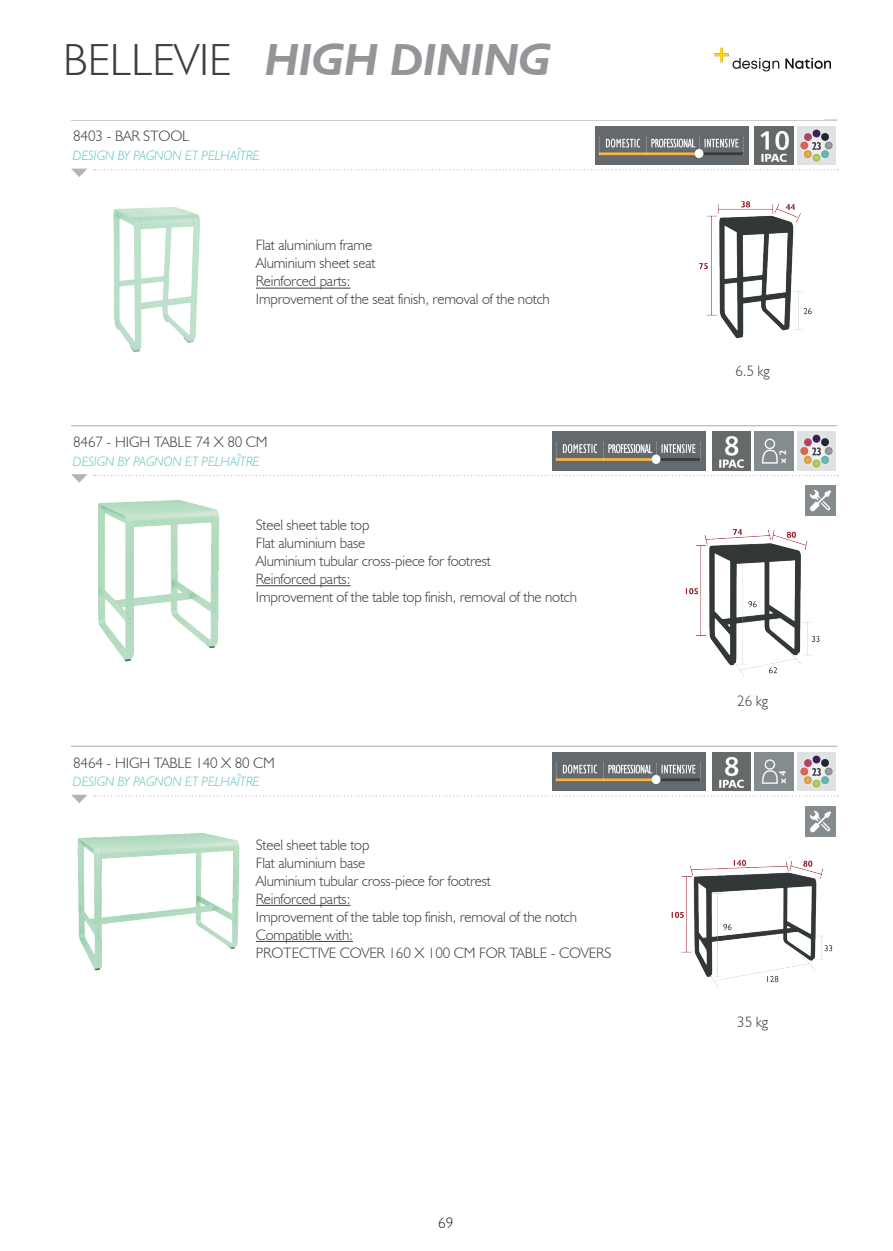
<style>
.page{position:relative;width:893px;height:1251px;background:#fff}
.page>*{position:absolute;margin:0;border:0;box-sizing:border-box;transform-origin:0 0}
.t1{font:italic 700 45px "Humanist 521 BT";color:#939598}
.t2{font:300 15px/18px "Humanist 521 BT";letter-spacing:-.01em;color:#3e3e3f}
.t3{font:300 15px "Humanist 521 BT";color:#231f20}
.t4{font:italic 300 13.5px "Humanist 521 BT";color:#5fc5ba}
.s1{font-weight:300;font-style:normal;color:#3e3e3f}
</style>
<div class="page">
<svg style="left:94px;top:795px;width:744px;height:1px"></svg>
<hr style="left:71px;top:745px;width:766px;height:1px;background:#b2b3b7">
<img style="left:77px;top:833px;width:163px;height:138px">
<hr style="left:256px;top:904px;width:94px;height:1px;background:#3e3e3f">
<hr style="left:256px;top:940px;width:97px;height:1px;background:#3e3e3f">
<img style="left:806px;top:806px;width:30px;height:30px">
<img style="left:553px;top:752px;width:153px;height:38px">
<img style="left:712px;top:752px;width:38px;height:38px">
<img style="left:755px;top:752px;width:38px;height:38px">
<img style="left:797px;top:752px;width:39px;height:38px">
<img style="left:671px;top:859px;width:162px;height:129px">
<svg style="left:71px;top:794px;width:16px;height:9px"></svg>
<svg style="left:94px;top:475px;width:744px;height:1px"></svg>
<hr style="left:71px;top:425px;width:766px;height:1px;background:#b2b3b7">
<img style="left:98px;top:500px;width:121px;height:162px">
<hr style="left:256px;top:585px;width:94px;height:1px;background:#3e3e3f">
<img style="left:806px;top:486px;width:30px;height:29px">
<img style="left:553px;top:431px;width:153px;height:39px">
<img style="left:712px;top:431px;width:38px;height:39px">
<img style="left:755px;top:431px;width:38px;height:39px">
<img style="left:797px;top:431px;width:39px;height:39px">
<img style="left:685px;top:529px;width:135px;height:148px">
<svg style="left:71px;top:474px;width:16px;height:8px"></svg>
<svg style="left:94px;top:169px;width:744px;height:1px"></svg>
<hr style="left:71px;top:119px;width:766px;height:2px;background:#b2b3b7">
<img style="left:113px;top:207px;width:87px;height:146px">
<hr style="left:256px;top:288px;width:94px;height:1px;background:#3e3e3f">
<img style="left:595px;top:126px;width:153px;height:38px">
<img style="left:755px;top:126px;width:38px;height:38px">
<img style="left:797px;top:126px;width:39px;height:38px">
<img style="left:699px;top:201px;width:113px;height:138px">
<svg style="left:71px;top:168px;width:16px;height:9px"></svg>
<img style="left:714px;top:47px;width:117px;height:25px">
<h1 class="t1" style="left:63px;top:31px;width:490px"><span class="s1">BELLEVIE</span> HIGH DINING</h1>
<p class="t2" style="left:73px;top:127px;width:118px">8403 - BAR STOOL</p>
<p class="t4" style="left:73px;top:147px;width:188px">DESIGN BY PAGNON ET PELHAÎTRE</p>
<p class="t2" style="left:256px;top:236px;width:296px">Flat aluminium frame<br>Aluminium sheet seat<br>Reinforced parts:<br>Improvement of the seat finish, removal of the notch</p>
<p class="t2" style="left:73px;top:432px;width:196px">8467 - HIGH TABLE 74 X 80 CM</p>
<p class="t4" style="left:73px;top:453px;width:188px">DESIGN BY PAGNON ET PELHAÎTRE</p>
<p class="t2" style="left:256px;top:515px;width:323px">Steel sheet table top<br>Flat aluminium base<br>Aluminium tubular cross-piece for footrest<br>Reinforced parts:<br>Improvement of the table top finish, removal of the notch</p>
<p class="t2" style="left:73px;top:753px;width:203px">8464 - HIGH TABLE 140 X 80 CM</p>
<p class="t4" style="left:73px;top:773px;width:188px">DESIGN BY PAGNON ET PELHAÎTRE</p>
<p class="t2" style="left:256px;top:835px;width:357px">Steel sheet table top<br>Flat aluminium base<br>Aluminium tubular cross-piece for footrest<br>Reinforced parts:<br>Improvement of the table top finish, removal of the notch<br>Compatible with:<br>PROTECTIVE COVER 160 X 100 CM FOR TABLE - COVERS</p>
<p class="t3" style="left:438px;top:1213px;width:17px">69</p>
<p class="t2" style="left:735px;top:361px;width:36px">6.5 kg</p>
<p class="t2" style="left:737px;top:692px;width:32px">26 kg</p>
<p class="t2" style="left:737px;top:1012px;width:32px">35 kg</p>
</div>
